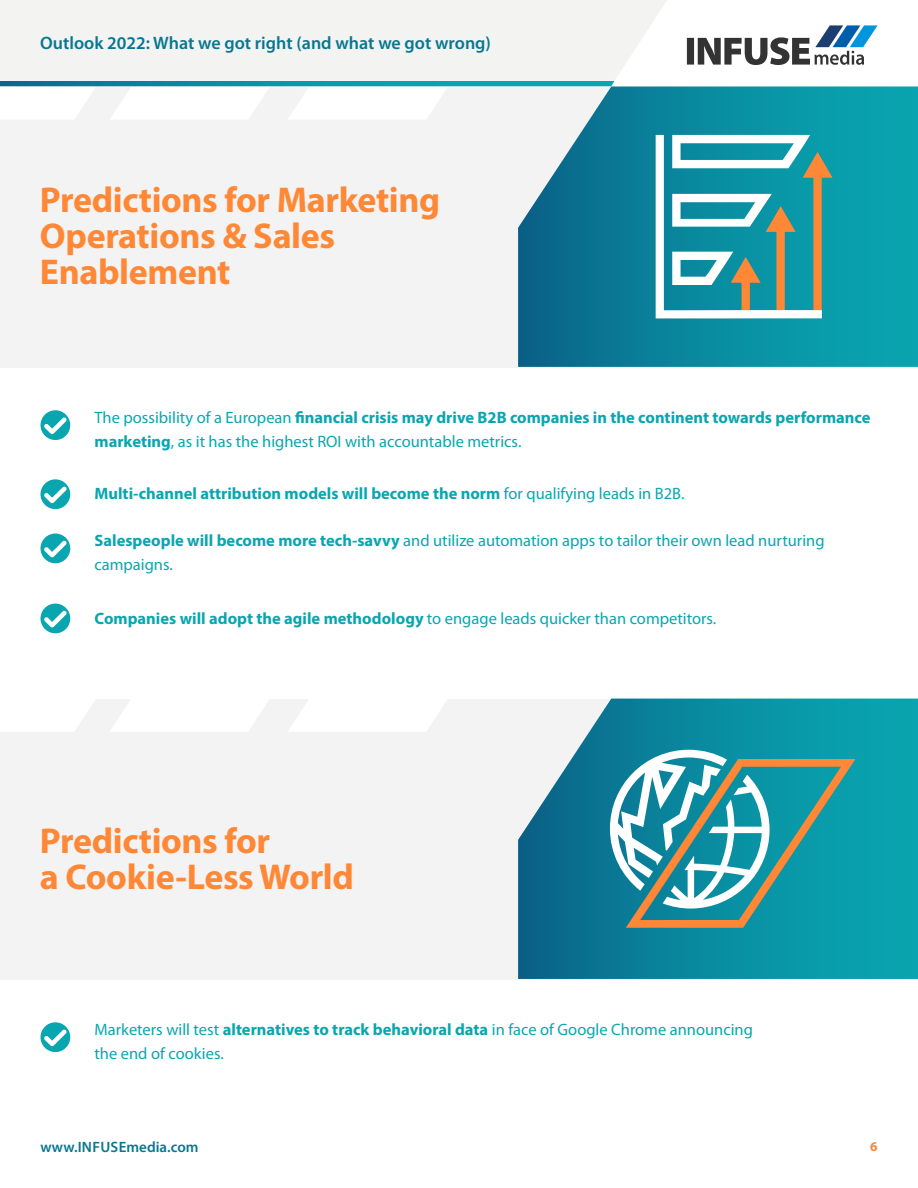
<style>
.page{position:relative;width:918px;height:1188px;background:#fff}
.page>*{position:absolute;margin:0;border:0;box-sizing:border-box;transform-origin:0 0}
.t1{font:700 36px/36px "Myriad Pro";letter-spacing:-.01em;color:#fe8836}
.t2{font:600 18px "Myriad Pro";color:#087790}
.t3{font:700 16.5px/24px "Myriad Pro";color:#0aa6b0}
.t4{font:16.5px/24px "Myriad Pro";color:#0aa6b0}
.t5{font:600 15px "Myriad Pro";letter-spacing:.015em;color:#087790}
.t6{font:700 13.5px "Myriad Pro";color:#fe8636}
.s1{font-weight:400}
.s2{font-weight:700}
</style>
<div class="page">
<div style="left:0;top:87px;width:918px;height:280px;background:#f3f3f3"></div>
<div style="left:0;top:699px;width:918px;height:280px;background:#f3f3f3"></div>
<svg style="left:0;top:699px;width:95px;height:32px"></svg>
<svg style="left:111px;top:699px;width:158px;height:32px"></svg>
<svg style="left:289px;top:699px;width:158px;height:32px"></svg>
<svg style="left:518px;top:86px;width:400px;height:281px;background:#158ea2"></svg>
<svg style="left:518px;top:699px;width:400px;height:280px;background:#1f93a6"></svg>
<div style="left:41px;top:410px;width:29px;height:30px;background:#0aa6b0;border-radius:50%"></div>
<svg style="left:44px;top:417px;width:23px;height:17px"></svg>
<div style="left:41px;top:1022px;width:29px;height:30px;background:#0aa6b0;border-radius:50%"></div>
<svg style="left:44px;top:1029px;width:23px;height:17px"></svg>
<div style="left:41px;top:534px;width:29px;height:29px;background:#0aa6b0;border-radius:50%"></div>
<svg style="left:44px;top:541px;width:23px;height:16px"></svg>
<div style="left:41px;top:479px;width:29px;height:30px;background:#0aa6b0;border-radius:50%"></div>
<svg style="left:44px;top:486px;width:23px;height:17px"></svg>
<div style="left:41px;top:604px;width:29px;height:29px;background:#0aa6b0;border-radius:50%"></div>
<svg style="left:44px;top:611px;width:23px;height:16px"></svg>
<svg style="left:656px;top:135px;width:177px;height:183px"></svg>
<svg style="left:610px;top:750px;width:245px;height:178px"></svg>
<div style="left:0;top:0;width:687px;height:81px;background:#f3f3f2"></div>
<svg style="left:687px;top:25px;width:191px;height:40px"></svg>
<svg style="left:0;top:81px;width:614px;height:39px"></svg>
<p class="t2" style="left:40px;top:32px;width:452px">Outlook 2022: What we got right (and what we got wrong)</p>
<h1 class="t1" style="left:40px;top:181px;width:402px">Predictions for Marketing<br>Operations &amp; Sales<br>Enablement</h1>
<p class="t3" style="left:94px;top:405px;width:778px"><span class="s1">The possibility of a European</span> financial crisis may drive B2B companies in the continent towards performance marketing<span class="s1">, as it has the highest ROI with accountable metrics.</span></p>
<p class="t3" style="left:94px;top:481px;width:591px">Multi-channel attribution models will become the norm <span class="s1">for qualifying leads in B2B.</span></p>
<p class="t4" style="left:94px;top:528px;width:732px"><span class="s2">Salespeople will become more tech-savvy</span> and utilize automation apps to tailor their own lead nurturing campaigns.</p>
<p class="t3" style="left:94px;top:605px;width:623px">Companies will adopt the agile methodology <span class="s1">to engage leads quicker than competitors.</span></p>
<h1 class="t1" style="left:40px;top:821px;width:316px">Predictions for<br>a Cookie-Less World</h1>
<p class="t4" style="left:94px;top:1017px;width:660px">Marketers will test <span class="s2">alternatives to track behavioral data</span> in face of Google Chrome announcing the end of cookies.</p>
<p class="t5" style="left:40px;top:1137px;width:160px">www.INFUSEmedia.com</p>
<p class="t6" style="left:870px;top:1138px;width:9px">6</p>
</div>
